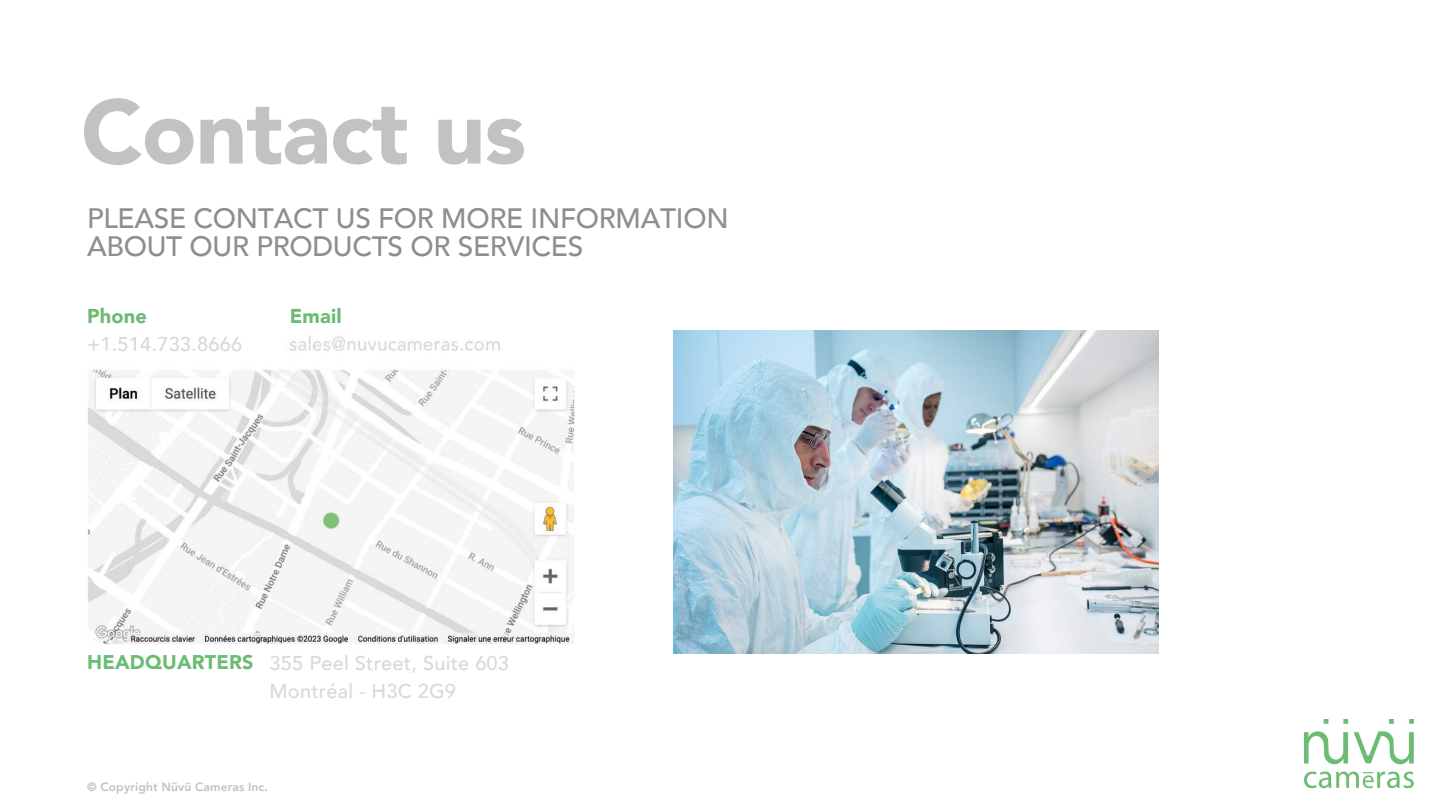
<style>
.page{position:relative;width:1440px;height:810px;background:#fff}
.page>*{position:absolute;margin:0;border:0;box-sizing:border-box;transform-origin:0 0}
.t1{font:900 90px "Avenir";letter-spacing:-.01em;color:#c1c2c1}
.t2{font:500 28px/27.8px "Avenir";letter-spacing:-.01em;color:#8d8f8d}
.t3{font:500 20px/27.8px "Avenir";letter-spacing:.01em;color:#d9d9d9}
.t4{font:900 20px "Avenir";letter-spacing:.01em;color:#6cbb73}
.t5{font:800 12px "Avenir";letter-spacing:.01em;color:#c1c2c1}
.s1{font-weight:900;font-size:19.8px;color:#6cbb73}
</style>
<div class="page">
<img style="left:1305px;top:720px;width:109px;height:69px">
<img style="left:674px;top:331px;width:484px;height:323px">
<img style="left:87px;top:369px;width:488px;height:276px">
<img style="left:289px;top:335px;width:211px;height:16px">
<h1 class="t1" style="left:81px;top:74px;width:447px">Contact us</h1>
<h2 class="t2" style="left:87px;top:206px;width:643px">PLEASE CONTACT US FOR MORE INFORMATION<br>ABOUT OUR PRODUCTS OR SERVICES</h2>
<p class="t4" style="left:87px;top:303px;width:62px">Phone</p>
<p class="t3" style="left:87px;top:331px;width:157px">+1.514.733.8666</p>
<p class="t4" style="left:290px;top:303px;width:53px">Email</p>
<p class="t3" style="left:270px;top:650px;width:241px;text-indent:-182px"><span class="s1">HEADQUARTERS</span> 355 Peel Street, Suite 603<br>Montréal - H3C 2G9</p>
<p class="t5" style="left:87px;top:779px;width:182px">© Copyright Nüvü Cameras Inc.</p>
</div>
